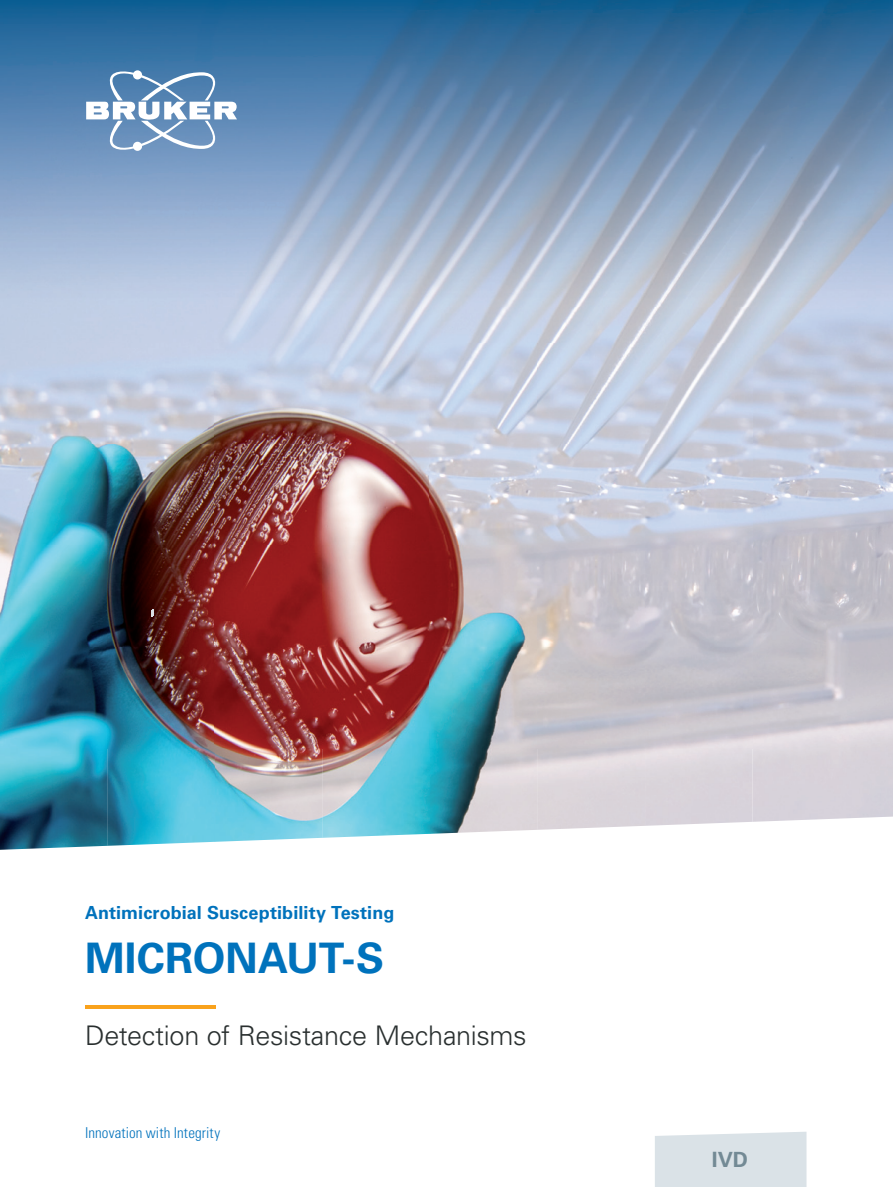
<style>
.page{position:relative;width:893px;height:1187px;background:#fff}
.page>*{position:absolute;margin:0;border:0;box-sizing:border-box;transform-origin:0 0}
.t1{font:700 42px "Univers LT Std";color:#0072bc}
.t2{font:300 27px "Univers LT Std";letter-spacing:-.01em;color:#292f2f}
.t3{font:700 21px "Univers LT Std";color:#738a95}
.t4{font:700 18px "Univers LT Std";letter-spacing:.005em;color:#0072bc}
.t5{font:300 condensed 15px "Univers LT Std";letter-spacing:.01em;color:#0072bc}
</style>
<div class="page">
<img style="left:0;top:0;width:893px;height:354px">
<img style="left:753px;top:354px;width:140px;height:468px">
<img style="left:108px;top:825px;width:553px;height:21px">
<img style="left:0;top:343px;width:753px;height:405px">
<img style="left:0;top:748px;width:108px;height:101px">
<img style="left:107px;top:748px;width:108px;height:97px">
<img style="left:215px;top:748px;width:108px;height:93px">
<img style="left:322px;top:748px;width:108px;height:89px">
<img style="left:430px;top:748px;width:108px;height:85px">
<img style="left:645px;top:748px;width:108px;height:77px">
<hr style="left:85px;top:1005px;width:131px;height:3px;background:#f9a21c">
<svg style="left:85px;top:66px;width:152px;height:89px"></svg>
<svg style="left:151px;top:608px;width:3px;height:9px"></svg>
<div style="left:655px;top:1131px;width:151px;height:55px;background:#dae2e7"></div>
<p class="t4" style="left:85px;top:901px;width:311px">Antimicrobial Susceptibility Testing</p>
<h1 class="t1" style="left:85px;top:933px;width:300px">MICRONAUT-S</h1>
<h2 class="t2" style="left:85px;top:1018px;width:443px">Detection of Resistance Mechanisms</h2>
<p class="t5" style="left:85px;top:1123px;width:137px">Innovation with Integrity</p>
<p class="t3" style="left:712px;top:1147px;width:38px">IVD</p>
</div>
